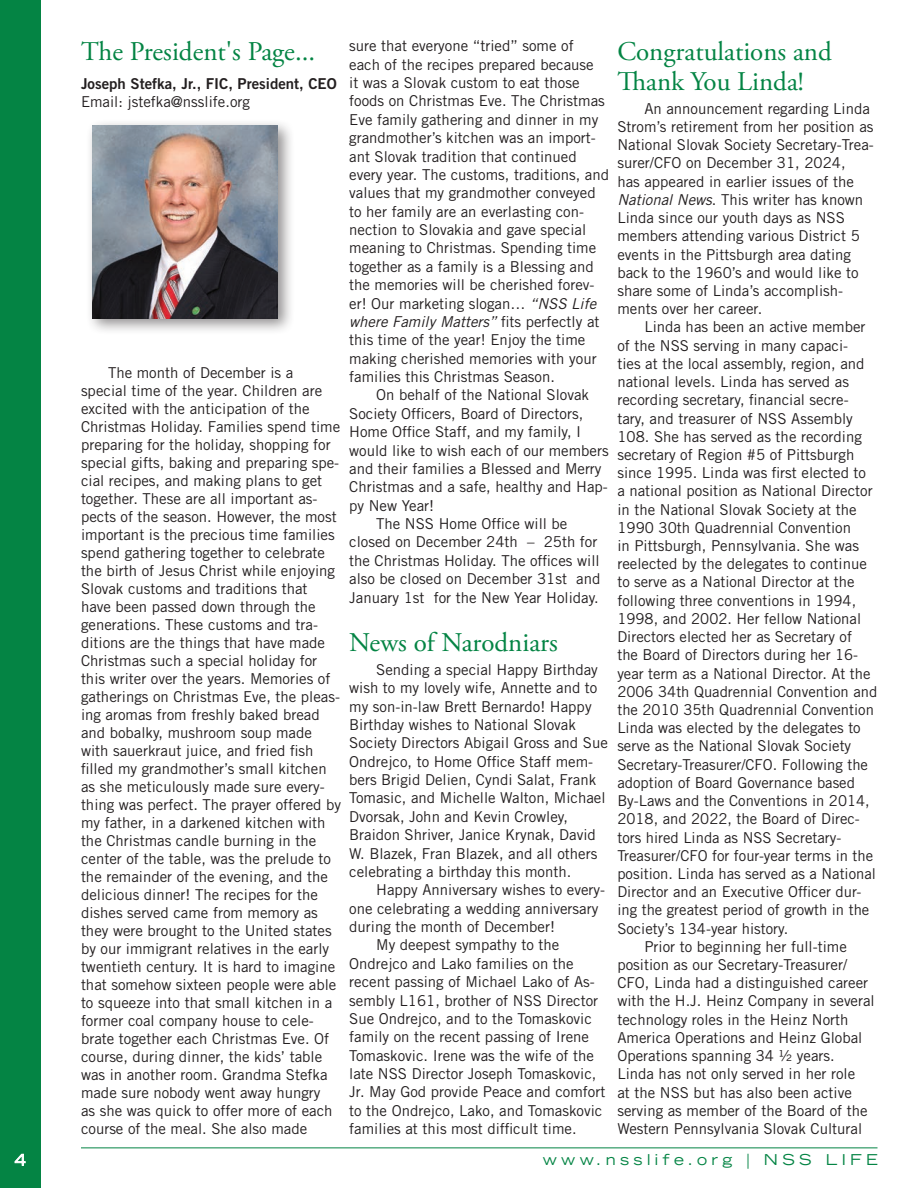
<style>
.page{position:relative;width:918px;height:1188px;background:#fff}
.page>*{position:absolute;margin:0;border:0;box-sizing:border-box;transform-origin:0 0}
.t1{font:27px/30.2px "Adobe Garamond Pro";color:#048444}
.t2{font:15px/18px "Trade Gothic LT Std";color:#231f20}
.t3{font:15px "Trade Gothic LT Std Bd 2";color:#231f20}
.t4{font:expanded 15px "Trade Gothic LT Std";letter-spacing:.29em;color:#048444}
.t5{font:expanded 15px "Trade Gothic LT Std";color:#fff}
.s1{font-style:italic}
</style>
<div class="page">
<div style="left:0;top:0;width:40px;height:1188px;background:#048444"></div>
<hr style="left:81px;top:1148px;width:797px;height:1px;background:#048444">
<svg style="left:14px;top:1153px;width:12px;height:13px"></svg>
<div style="left:85px;top:118px;width:210px;height:217px;background:#231f20;opacity:.5"></div>
<img style="left:92px;top:126px;width:186px;height:192px">
<h1 class="t1" style="left:81px;top:37px;width:236px">T he President's Page...</h1>
<p class="t3" style="left:81px;top:74px;width:257px">Joseph Stefka, Jr., FIC, President, CEO</p>
<p class="t2" style="left:81px;top:92px;width:171px">Email: jstefka@nsslife.org</p>
<p class="t2" style="left:81px;top:363px;width:262px;text-indent:27px">The month of December is a special time of the year. Children are excited with the anticipation of the Christmas Holiday. Families spend time preparing for the holiday, shopping for special gifts, baking and preparing spe&shy;cial recipes, and making plans to get together. These are all important as&shy;pects of the season. However, the most important is the precious time families spend gathering together to celebrate the birth of Jesus Christ while enjoying Slovak customs and traditions that have been passed down through the generations. These customs and tra&shy;ditions are the things that have made Christmas such a special holiday for this writer over the years. Memories of gatherings on Christmas Eve, the pleas&shy;ing aromas from freshly baked bread and bobalky, mushroom soup made with sauerkraut juice, and fried fish filled my grandmother’s small kitchen as she meticulously made sure every&shy;thing was perfect. The prayer offered by my father, in a darkened kitchen with the Christmas candle burning in the center of the table, was the prelude to the remainder of the evening, and the delicious dinner! The recipes for the dishes served came from memory as they were brought to the United states by our immigrant relatives in the early twentieth century. It is hard to imagine that somehow sixteen people were able to squeeze into that small kitchen in a former coal company house to cele&shy;brate together each Christmas Eve. Of course, during dinner, the kids’ table was in another room. Grandma Stefka made sure nobody went away hungry<br>as she was quick to offer more of each course of the meal. She also made</p>
<p class="t2" style="left:349px;top:37px;width:261px">sure that everyone “tried” some of<br>each of the recipes prepared because<br>it was a Slovak custom to eat those foods on Christmas Eve. The Christmas Eve family gathering and dinner in my grandmother’s kitchen was an import&shy;ant Slovak tradition that continued every year. The customs, traditions, and values that my grandmother conveyed to her family are an everlasting con&shy;nection to Slovakia and gave special meaning to Christmas. Spending time together as a family is a Blessing and the memories will be cherished forev&shy;er! Our marketing slogan… <span class="s1">“NSS Life where Family Matters”</span> fits perfectly at this time of the year! Enjoy the time making cherished memories with your families this Christmas Season.</p>
<p class="t2" style="left:376px;top:386px;width:214px">On behalf of the National Slovak</p>
<p class="t2" style="left:349px;top:404px;width:236px">Society Officers, Board of Directors,</p>
<p class="t2" style="left:349px;top:423px;width:234px">Home Office Staff, and my family, I</p>
<p class="t2" style="left:349px;top:441px;width:261px">would like to wish each of our members</p>
<p class="t2" style="left:349px;top:459px;width:254px">and their families a Blessed and Merry</p>
<p class="t2" style="left:349px;top:478px;width:260px">Christmas and a safe, healthy and Hap-</p>
<p class="t2" style="left:349px;top:496px;width:86px">py New Year!</p>
<p class="t2" style="left:376px;top:515px;width:193px">The NSS Home Office will be</p>
<p class="t2" style="left:349px;top:533px;width:250px">closed on December 24th – 25th for</p>
<p class="t2" style="left:349px;top:551px;width:252px">the Christmas Holiday. The offices will</p>
<p class="t2" style="left:349px;top:570px;width:253px">also be closed on December 31st and</p>
<p class="t2" style="left:349px;top:588px;width:251px">January 1st for the New Year Holiday.</p>
<h1 class="t1" style="left:349px;top:628px;width:210px">News of Narodniars</h1>
<p class="t2" style="left:349px;top:660px;width:260px;line-height:18.5px;text-indent:27px">Sending a special Happy Birthday wish to my lovely wife, Annette and to my son-in-law Brett Bernardo! Happy Birthday wishes to National Slovak Society Directors Abigail Gross and Sue Ondrejco, to Home Office Staff mem&shy;bers Brigid Delien, Cyndi Salat, Frank Tomasic, and Michelle Walton, Michael Dvorsak, John and Kevin Crowley, Braidon Shriver, Janice Krynak, David W. Blazek, Fran Blazek, and all others celebrating a birthday this month.</p>
<p class="t2" style="left:376px;top:881px;width:231px">Happy Anniversary wishes to every-</p>
<p class="t2" style="left:349px;top:899px;width:251px">one celebrating a wedding anniversary</p>
<p class="t2" style="left:349px;top:917px;width:207px">during the month of December!</p>
<p class="t2" style="left:376px;top:936px;width:185px">My deepest sympathy to the</p>
<p class="t2" style="left:349px;top:954px;width:226px">Ondrejco and Lako families on the</p>
<p class="t2" style="left:349px;top:973px;width:247px">recent passing of Michael Lako of As-</p>
<p class="t2" style="left:349px;top:991px;width:251px">sembly L161, brother of NSS Director</p>
<p class="t2" style="left:349px;top:1009px;width:244px">Sue Ondrejco, and to the Tomaskovic</p>
<p class="t2" style="left:349px;top:1028px;width:241px">family on the recent passing of Irene</p>
<p class="t2" style="left:349px;top:1046px;width:246px">Tomaskovic. Irene was the wife of the</p>
<p class="t2" style="left:349px;top:1064px;width:249px">late NSS Director Joseph Tomaskovic,</p>
<p class="t2" style="left:349px;top:1083px;width:258px">Jr. May God provide Peace and comfort</p>
<p class="t2" style="left:349px;top:1101px;width:255px">to the Ondrejco, Lako, and Tomaskovic</p>
<p class="t2" style="left:349px;top:1120px;width:229px">families at this most difficult time.</p>
<h1 class="t1" style="left:617px;top:37px;width:216px">Congratulations and<br>Thank You Linda!</h1>
<p class="t2" style="left:617px;top:99px;width:258px;text-indent:27px">An announcement regarding Linda Strom’s retirement from her position as National Slovak Society Secretary-Trea&shy;surer/CFO on December 31, 2024,<br>has appeared in earlier issues of the <span class="s1">National News</span>. This writer has known Linda since our youth days as NSS members attending various District 5 events in the Pittsburgh area dating back to the 1960’s and would like to share some of Linda’s accomplish&shy;ments over her career.</p>
<p class="t2" style="left:644px;top:318px;width:223px">Linda has been an active member</p>
<p class="t2" style="left:617px;top:336px;width:232px">of the NSS serving in many capaci-</p>
<p class="t2" style="left:617px;top:354px;width:249px">ties at the local assembly, region, and</p>
<p class="t2" style="left:617px;top:373px;width:233px">national levels. Linda has served as</p>
<p class="t2" style="left:617px;top:391px;width:233px">recording secretary, financial secre-</p>
<p class="t2" style="left:617px;top:409px;width:237px">tary, and treasurer of NSS Assembly</p>
<p class="t2" style="left:617px;top:427px;width:246px">108. She has served as the recording</p>
<p class="t2" style="left:617px;top:446px;width:239px">secretary of Region #5 of Pittsburgh</p>
<p class="t2" style="left:617px;top:464px;width:250px">since 1995. Linda was first elected to</p>
<p class="t2" style="left:617px;top:482px;width:257px">a national position as National Director</p>
<p class="t2" style="left:617px;top:500px;width:241px">in the National Slovak Society at the</p>
<p class="t2" style="left:617px;top:518px;width:235px">1990 30th Quadrennial Convention</p>
<p class="t2" style="left:617px;top:537px;width:243px">in Pittsburgh, Pennsylvania. She was</p>
<p class="t2" style="left:617px;top:555px;width:251px">reelected by the delegates to continue</p>
<p class="t2" style="left:617px;top:573px;width:239px">to serve as a National Director at the</p>
<p class="t2" style="left:617px;top:591px;width:240px">following three conventions in 1994,</p>
<p class="t2" style="left:617px;top:609px;width:245px">1998, and 2002. Her fellow National</p>
<p class="t2" style="left:617px;top:628px;width:236px">Directors elected her as Secretary of</p>
<p class="t2" style="left:617px;top:646px;width:242px">the Board of Directors during her 16-</p>
<p class="t2" style="left:617px;top:664px;width:255px">year term as a National Director. At the</p>
<p class="t2" style="left:617px;top:682px;width:261px">2006 34th Quadrennial Convention and</p>
<p class="t2" style="left:617px;top:700px;width:258px">the 2010 35th Quadrennial Convention</p>
<p class="t2" style="left:617px;top:719px;width:245px">Linda was elected by the delegates to</p>
<p class="t2" style="left:617px;top:737px;width:235px">serve as the National Slovak Society</p>
<p class="t2" style="left:617px;top:755px;width:252px">Secretary-Treasurer/CFO. Following the</p>
<p class="t2" style="left:617px;top:773px;width:239px">adoption of Board Governance based</p>
<p class="t2" style="left:617px;top:792px;width:254px">By-Laws and the Conventions in 2014,</p>
<p class="t2" style="left:617px;top:810px;width:244px">2018, and 2022, the Board of Direc-</p>
<p class="t2" style="left:617px;top:828px;width:225px">tors hired Linda as NSS Secretary-</p>
<p class="t2" style="left:617px;top:846px;width:257px">Treasurer/CFO for four-year terms in the</p>
<p class="t2" style="left:617px;top:864px;width:260px">position. Linda has served as a National</p>
<p class="t2" style="left:617px;top:883px;width:246px">Director and an Executive Officer dur-</p>
<p class="t2" style="left:617px;top:901px;width:253px">ing the greatest period of growth in the</p>
<p class="t2" style="left:617px;top:919px;width:172px">Society’s 134-year history.</p>
<p class="t2" style="left:644px;top:937px;width:204px">Prior to beginning her full-time</p>
<p class="t2" style="left:617px;top:956px;width:231px">position as our Secretary-Treasurer/</p>
<p class="t2" style="left:617px;top:974px;width:252px">CFO, Linda had a distinguished career</p>
<p class="t2" style="left:617px;top:992px;width:259px">with the H.J. Heinz Company in several</p>
<p class="t2" style="left:617px;top:1010px;width:233px">technology roles in the Heinz North</p>
<p class="t2" style="left:617px;top:1028px;width:246px">America Operations and Heinz Global</p>
<p class="t2" style="left:617px;top:1047px;width:219px">Operations spanning 34 ½ years.</p>
<p class="t2" style="left:617px;top:1065px;width:239px">Linda has not only served in her role</p>
<p class="t2" style="left:617px;top:1083px;width:236px">at the NSS but has also been active</p>
<p class="t2" style="left:617px;top:1101px;width:252px">serving as member of the Board of the</p>
<p class="t2" style="left:617px;top:1120px;width:246px">Western Pennsylvania Slovak Cultural</p>
<p class="t5" style="left:15px;top:1150px;width:12px">4</p>
<p class="t4" style="left:543px;top:1150px;width:337px">www.nsslife.org | NSS LIFE</p>
</div>
